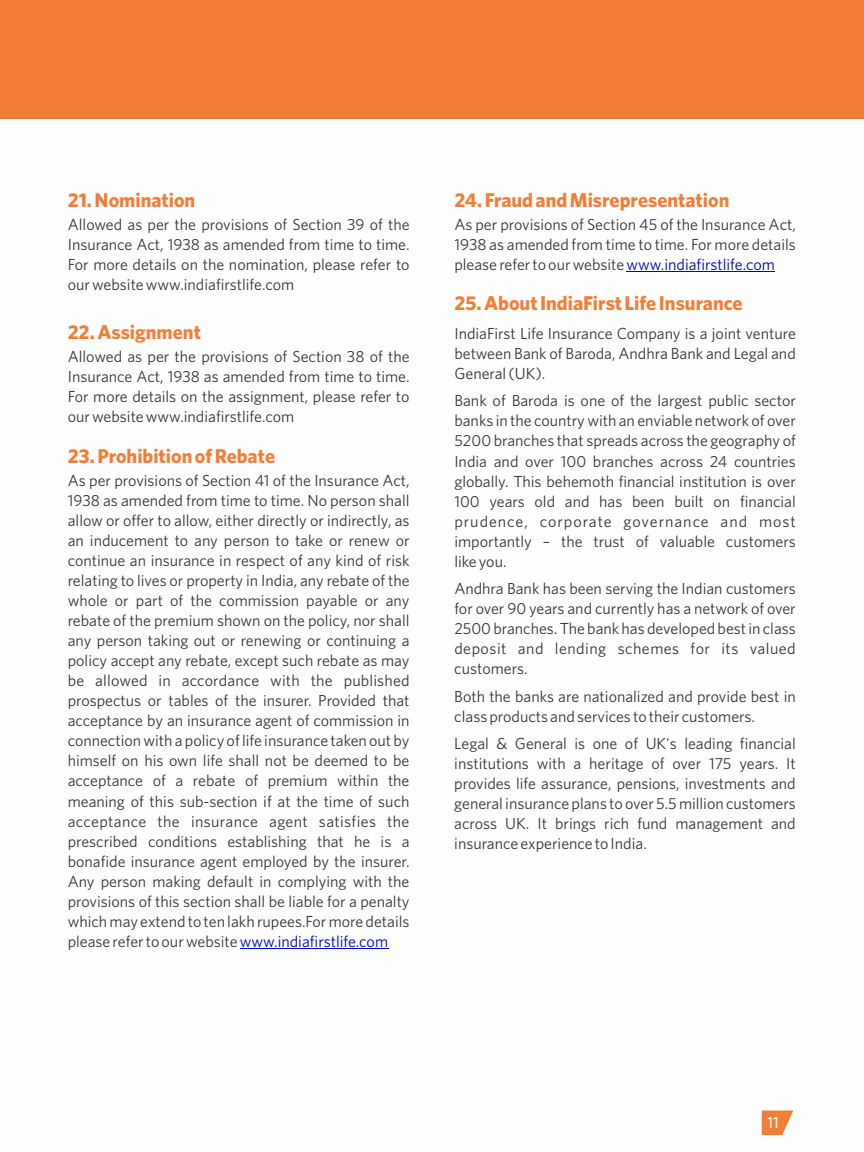
<style>
.page{position:relative;width:864px;height:1152px;background:#fff}
.page>*{position:absolute;margin:0;border:0;box-sizing:border-box;transform-origin:0 0}
.t1{font:700 20px "Whitney";color:#f47d35}
.t2{font:16px/20px "Whitney";color:#373435;text-align:justify}
.t3{font:500 16px "Whitney";color:#fefefe}
.s1{color:#0000c4}
</style>
<div class="page">
<div style="left:0;top:0;width:864px;height:119px;background:#f47d35"></div>
<svg style="left:762px;top:1111px;width:31px;height:24px"></svg>
<hr style="left:240px;top:948px;width:148px;height:1px;background:#0000c4">
<hr style="left:626px;top:271px;width:149px;height:1px;background:#0000c4">
<p class="t1" style="left:68px;top:192px;width:129px">21. Nomination</p>
<p class="t2" style="left:68px;top:215px;width:343px">Allowed as per the provisions of Section 39 of the Insurance Act, 1938 as amended from time to time.<br>For more details on the nomination, please refer to our website www.indiafirstlife.com</p>
<p class="t1" style="left:68px;top:325px;width:135px">22. Assignment</p>
<p class="t2" style="left:68px;top:348px;width:343px">Allowed as per the provisions of Section 38 of the Insurance Act, 1938 as amended from time to time.<br>For more details on the assignment, please refer to our website www.indiafirstlife.com</p>
<p class="t1" style="left:68px;top:449px;width:209px">23. Prohibition of Rebate</p>
<p class="t2" style="left:68px;top:471px;width:343px">As per provisions of Section 41 of the Insurance Act, 1938 as amended from time to time. No person shall allow or offer to allow, either directly or indirectly, as an inducement to any person to take or renew or continue an insurance in respect of any kind of risk relating to lives or property in India, any rebate of the whole or part of the commission payable or any rebate of the premium shown on the policy, nor shall any person taking out or renewing or continuing a policy accept any rebate, except such rebate as may be allowed in accordance with the published prospectus or tables of the insurer. Provided that acceptance by an insurance agent of commission in connection with a policy of life insurance taken out by himself on his own life shall not be deemed to be acceptance of a rebate of premium within the meaning of this sub-section if at the time of such acceptance the insurance agent satisfies the prescribed conditions establishing that he is a bonafide insurance agent employed by the insurer.<br>Any person making default in complying with the provisions of this section shall be liable for a penalty which may extend to ten lakh rupees.For more details please refer to our website <span class="s1">www.indiafirstlife.com</span></p>
<p class="t1" style="left:454px;top:193px;width:277px">24. Fraud and Misrepresentation</p>
<p class="t2" style="left:454px;top:216px;width:343px">As per provisions of Section 45 of the Insurance Act, 1938 as amended from time to time. For more details please refer to our website <span class="s1">www.indiafirstlife.com</span></p>
<p class="t1" style="left:454px;top:296px;width:290px">25. About IndiaFirst Life Insurance</p>
<p class="t2" style="left:454px;top:325px;width:343px">IndiaFirst Life Insurance Company is a joint venture between Bank of Baroda, Andhra Bank and Legal and General (UK).</p>
<p class="t2" style="left:454px;top:392px;width:343px">Bank of Baroda is one of the largest public sector banks in the country with an enviable network of over 5200 branches that spreads across the geography of India and over 100 branches across 24 countries globally. This behemoth financial institution is over 100 years old and has been built on financial prudence, corporate governance and most importantly – the trust of valuable customers like you.</p>
<p class="t2" style="left:454px;top:580px;width:343px">Andhra Bank has been serving the Indian customers for over 90 years and currently has a network of over 2500 branches. The bank has developed best in class deposit and lending schemes for its valued customers.</p>
<p class="t2" style="left:454px;top:687px;width:343px">Both the banks are nationalized and provide best in class products and services to their customers.</p>
<p class="t2" style="left:454px;top:735px;width:343px">Legal &amp; General is one of UK's leading financial institutions with a heritage of over 175 years. It provides life assurance, pensions, investments and general insurance plans to over 5.5 million customers across UK. It brings rich fund management and insurance experience to India.</p>
<p class="t3" style="left:768px;top:1117px;width:13px">11</p>
</div>
